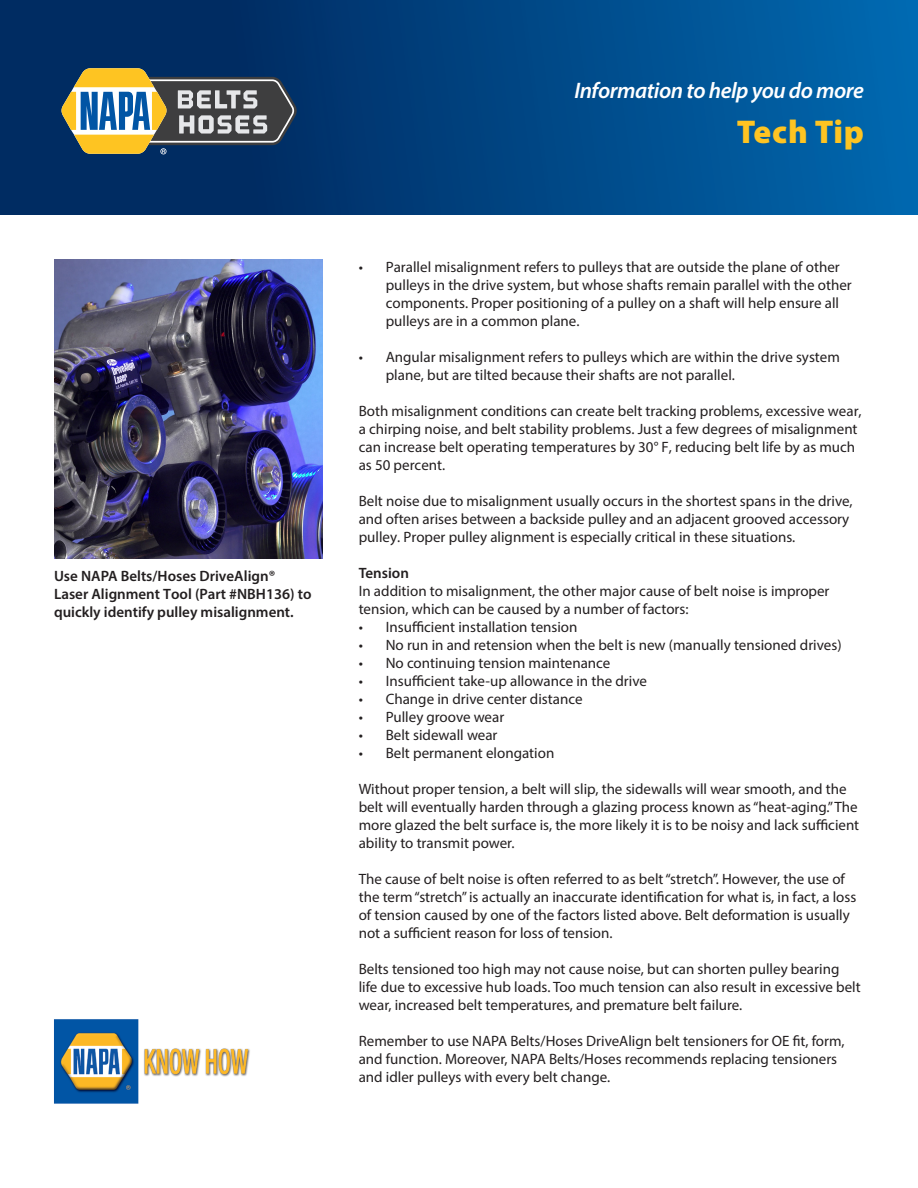
<style>
.page{position:relative;width:918px;height:1188px;background:#fff}
.page>*{position:absolute;margin:0;border:0;box-sizing:border-box;transform-origin:0 0}
.t1{font:900 33px "Myriad Pro";letter-spacing:.025em;color:#fec422}
.t2{font:italic 600 22.5px "Myriad Pro";letter-spacing:-.02em;color:#fff}
.t3{font:15px/18px "Myriad Pro";color:#231f20}
.t4{font:600 15px/18px "Myriad Pro";color:#231f20}
</style>
<div class="page">
<img style="left:54px;top:1019px;width:196px;height:85px">
<div style="left:0;top:0;width:918px;height:215px;background:linear-gradient(to right,#002053,#0065ab)"></div>
<svg style="left:62px;top:68px;width:235px;height:86px;background:#71786f"></svg>
<img style="left:54px;top:259px;width:269px;height:299px">
<p class="t4" style="left:54px;top:567px;width:259px">Use NAPA Belts/Hoses DriveAlign®<br>Laser Alignment Tool (Part #NBH136) to quickly identify pulley misalignment.</p>
<p class="t2" style="left:574px;top:76px;width:291px">Information to help you do more</p>
<p class="t1" style="left:737px;top:110px;width:129px">Tech Tip</p>
<p class="t3" style="left:386px;top:258px;width:468px;text-indent:-27px">• Parallel misalignment refers to pulleys that are outside the plane of other pulleys in the drive system, but whose shafts remain parallel with the other components. Proper positioning of a pulley on a shaft will help ensure all pulleys are in a common plane.</p>
<p class="t3" style="left:386px;top:348px;width:456px;text-indent:-27px">• Angular misalignment refers to pulleys which are within the drive system plane, but are tilted because their shafts are not parallel.</p>
<p class="t3" style="left:359px;top:402px;width:504px">Both misalignment conditions can create belt tracking problems, excessive wear, a chirping noise, and belt stability problems. Just a few degrees of misalignment can increase belt operating temperatures by 30° F, reducing belt life by as much as 50 percent.</p>
<p class="t3" style="left:359px;top:492px;width:495px">Belt noise due to misalignment usually occurs in the shortest spans in the drive, and often arises between a backside pulley and an adjacent grooved accessory pulley. Proper pulley alignment is especially critical in these situations.</p>
<p class="t4" style="left:359px;top:564px;width:52px">Tension</p>
<p class="t3" style="left:359px;top:582px;width:472px">In addition to misalignment, the other major cause of belt noise is improper tension, which can be caused by a number of factors:</p>
<p class="t3" style="left:359px;top:618px;width:220px">• Insufficient installation tension</p>
<p class="t3" style="left:359px;top:636px;width:484px">• No run in and retension when the belt is new (manually tensioned drives)</p>
<p class="t3" style="left:359px;top:654px;width:253px">• No continuing tension maintenance</p>
<p class="t3" style="left:359px;top:672px;width:290px">• Insufficient take-up allowance in the drive</p>
<p class="t3" style="left:359px;top:690px;width:225px">• Change in drive center distance</p>
<p class="t3" style="left:359px;top:708px;width:147px">• Pulley groove wear</p>
<p class="t3" style="left:359px;top:726px;width:140px">• Belt sidewall wear</p>
<p class="t3" style="left:359px;top:744px;width:197px">• Belt permanent elongation</p>
<p class="t3" style="left:359px;top:780px;width:502px">Without proper tension, a belt will slip, the sidewalls will wear smooth, and the belt will eventually harden through a glazing process known as “heat-aging.” The more glazed the belt surface is, the more likely it is to be noisy and lack sufficient ability to transmit power.</p>
<p class="t3" style="left:359px;top:870px;width:499px">The cause of belt noise is often referred to as belt “stretch”. However, the use of the term “stretch” is actually an inaccurate identification for what is, in fact, a loss of tension caused by one of the factors listed above. Belt deformation is usually not a sufficient reason for loss of tension.</p>
<p class="t3" style="left:359px;top:960px;width:504px">Belts tensioned too high may not cause noise, but can shorten pulley bearing life due to excessive hub loads. Too much tension can also result in excessive belt wear, increased belt temperatures, and premature belt failure.</p>
<p class="t3" style="left:359px;top:1032px;width:487px">Remember to use NAPA Belts/Hoses DriveAlign belt tensioners for OE fit, form, and function. Moreover, NAPA Belts/Hoses recommends replacing tensioners and idler pulleys with every belt change.</p>
</div>
